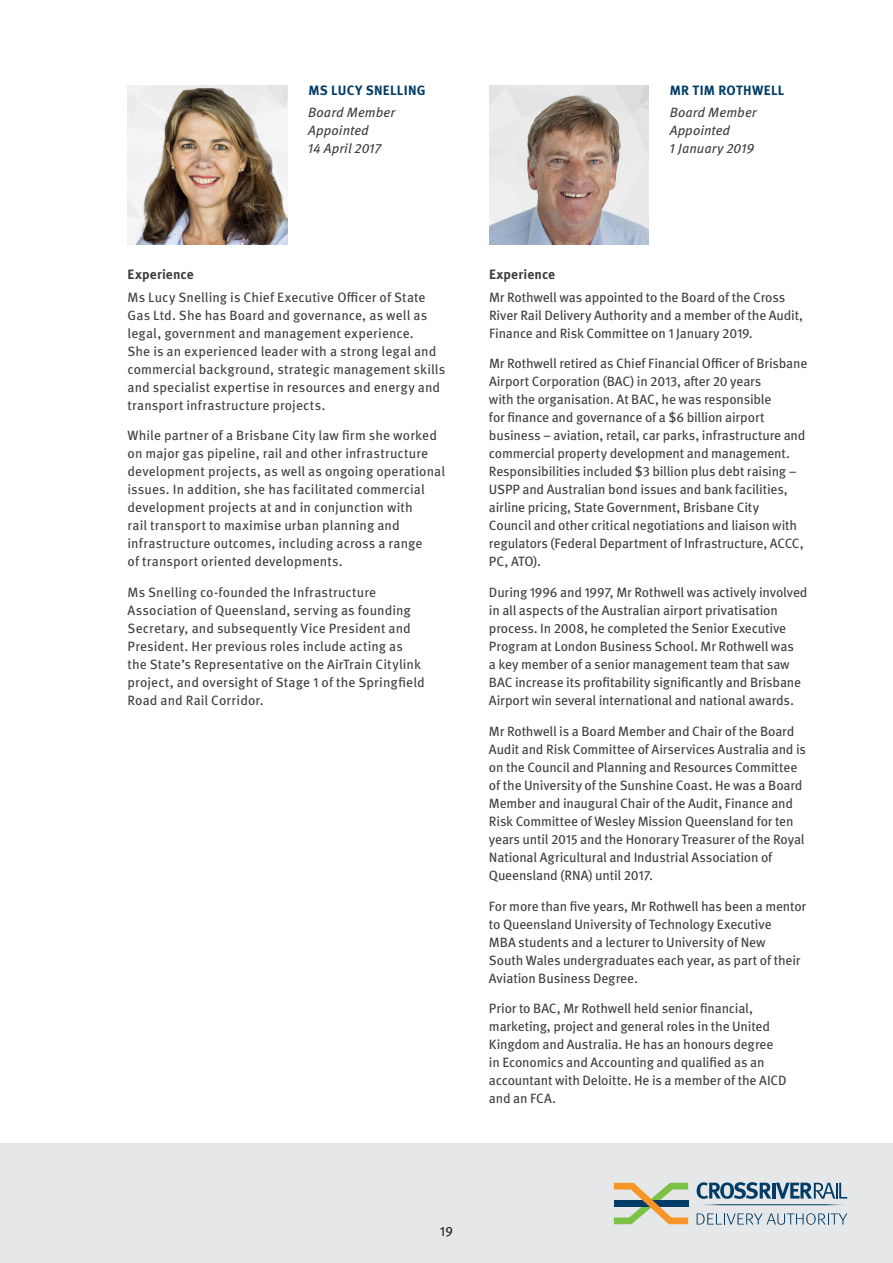
<style>
.page{position:relative;width:893px;height:1263px;background:#fff}
.page>*{position:absolute;margin:0;border:0;box-sizing:border-box;transform-origin:0 0}
.t1{font:13.5px/18px "Meta Pro";letter-spacing:-.01em;color:#3e3e3f}
.t2{font:italic 13.5px/18px "Meta Pro";letter-spacing:.005em;color:#3e3e3f}
.t3{font:700 13.5px "Meta Pro";letter-spacing:.025em;color:#003c66}
.t4{font:700 13.5px "Meta Pro";letter-spacing:.015em;color:#3e3e3f}
.t5{font:13.5px "Meta Pro";color:#231f20}
</style>
<div class="page">
<img style="left:128px;top:85px;width:159px;height:159px">
<img style="left:489px;top:85px;width:159px;height:159px">
<div style="left:0;top:1144px;width:893px;height:119px;background:#e6e7e9"></div>
<svg style="left:697px;top:1182px;width:150px;height:17px"></svg>
<svg style="left:697px;top:1213px;width:150px;height:12px"></svg>
<svg style="left:614px;top:1183px;width:74px;height:41px"></svg>
<hr style="left:697px;top:1204px;width:150px;height:1px;background:#fff">
<p class="t3" style="left:308px;top:80px;width:119px">MS LUCY SNELLING</p>
<p class="t2" style="left:308px;top:103px;width:89px">Board Member<br>Appointed<br>14 April 2017</p>
<p class="t3" style="left:670px;top:80px;width:116px">MR TIM ROTHWELL</p>
<p class="t2" style="left:670px;top:103px;width:89px">Board Member<br>Appointed<br>1 January 2019</p>
<p class="t4" style="left:128px;top:264px;width:68px">Experience</p>
<p class="t1" style="left:128px;top:287px;width:319px">Ms Lucy Snelling is Chief Executive Officer of State Gas Ltd. She has Board and governance, as well as legal, government and management experience.<br>She is an experienced leader with a strong legal and commercial background, strategic management skills and specialist expertise in resources and energy and transport infrastructure projects.</p>
<p class="t1" style="left:128px;top:426px;width:319px">While partner of a Brisbane City law firm she worked on major gas pipeline, rail and other infrastructure development projects, as well as ongoing operational issues. In addition, she has facilitated commercial development projects at and in conjunction with<br>rail transport to maximise urban planning and infrastructure outcomes, including across a range<br>of transport oriented developments.</p>
<p class="t1" style="left:128px;top:583px;width:299px">Ms Snelling co-founded the Infrastructure Association of Queensland, serving as founding Secretary, and subsequently Vice President and President. Her previous roles include acting as the State’s Representative on the AirTrain Citylink project, and oversight of Stage 1 of the Springfield Road and Rail Corridor.</p>
<p class="t4" style="left:489px;top:264px;width:68px">Experience</p>
<p class="t1" style="left:489px;top:287px;width:316px">Mr Rothwell was appointed to the Board of the Cross<br>River Rail Delivery Authority and a member of the Audit,<br>Finance and Risk Committee on 1 January 2019.</p>
<p class="t1" style="left:489px;top:354px;width:320px">Mr Rothwell retired as Chief Financial Officer of Brisbane Airport Corporation (BAC) in 2013, after 20 years<br>with the organisation. At BAC, he was responsible<br>for finance and governance of a $6 billion airport business – aviation, retail, car parks, infrastructure and commercial property development and management.<br>Responsibilities included $3 billion plus debt raising – USPP and Australian bond issues and bank facilities, airline pricing, State Government, Brisbane City<br>Council and other critical negotiations and liaison with regulators (Federal Department of Infrastructure, ACCC, PC, ATO).</p>
<p class="t1" style="left:489px;top:582px;width:320px">During 1996 and 1997, Mr Rothwell was actively involved in all aspects of the Australian airport privatisation process. In 2008, he completed the Senior Executive Program at London Business School. Mr Rothwell was<br>a key member of a senior management team that saw BAC increase its profitability significantly and Brisbane Airport win several international and national awards.</p>
<p class="t1" style="left:489px;top:721px;width:319px">Mr Rothwell is a Board Member and Chair of the Board Audit and Risk Committee of Airservices Australia and is on the Council and Planning and Resources Committee of the University of the Sunshine Coast. He was a Board Member and inaugural Chair of the Audit, Finance and Risk Committee of Wesley Mission Queensland for ten years until 2015 and the Honorary Treasurer of the Royal National Agricultural and Industrial Association of Queensland (RNA) until 2017.</p>
<p class="t1" style="left:489px;top:896px;width:319px">For more than five years, Mr Rothwell has been a mentor to Queensland University of Technology Executive<br>MBA students and a lecturer to University of New<br>South Wales undergraduates each year, as part of their Aviation Business Degree.</p>
<p class="t1" style="left:489px;top:999px;width:299px">Prior to BAC, Mr Rothwell held senior financial, marketing, project and general roles in the United Kingdom and Australia. He has an honours degree in Economics and Accounting and qualified as an accountant with Deloitte. He is a member of the AICD and an FCA.</p>
<p class="t5" style="left:440px;top:1221px;width:15px">19</p>
</div>
